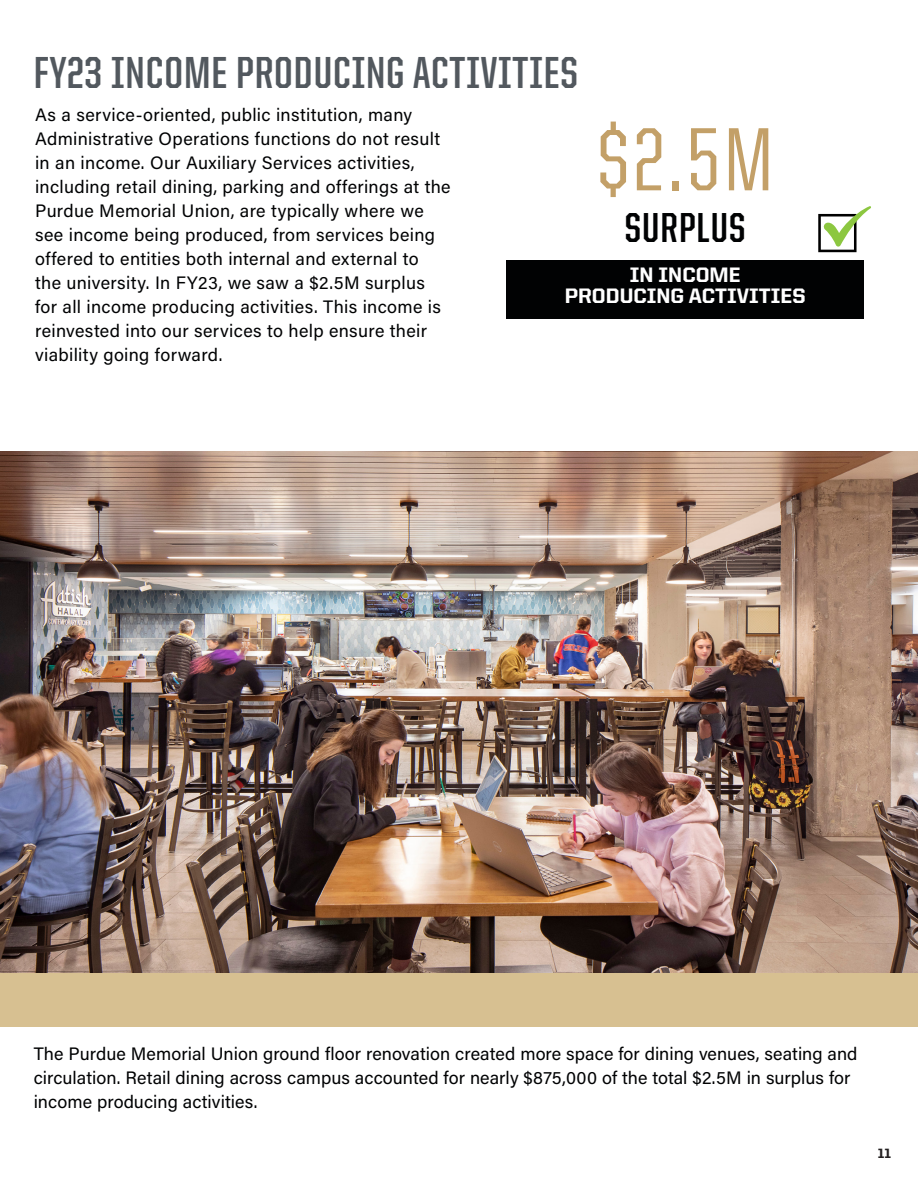
<style>
.page{position:relative;width:918px;height:1188px;background:#fff}
.page>*{position:absolute;margin:0;border:0;box-sizing:border-box;transform-origin:0 0}
.t1{font:500 90px "United Sans Cond";color:#c3a068}
.t2{font:700 45px "United Sans Cond";letter-spacing:.02em;color:#52585e}
.Proof_point_2_-_United_Sans_28{font:700 42px "United Sans Cond";letter-spacing:.025em;color:#010203}
.Body_text_Acumin_Pro_9{font:800 21px/21px "United Sans Reg";color:#fff;text-align:center}
.Body_text_Acumin_Pro_10{font:18px/24px "Acumin Pro";letter-spacing:.015em;color:#010203}
.t3{font:800 13.5px "United Sans Reg";color:#231f20}
</style>
<div class="page">
<div style="left:0;top:973px;width:918px;height:54px;background:#d7c091"></div>
<div style="left:507px;top:260px;width:357px;height:59px;background:#010203"></div>
<svg style="left:818px;top:206px;width:53px;height:46px"></svg>
<img style="left:0;top:452px;width:918px;height:521px">
<h3 class="t2" style="left:34px;top:50px;width:546px">FY23 INCOME PRODUCING ACTIVITIES</h3>
<p class="Body_text_Acumin_Pro_10" style="left:35px;top:102px;width:417px">As a service-oriented, public institution, many Administrative Operations functions do not result in an income. Our Auxiliary Services activities, including retail dining, parking and offerings at the Purdue Memorial Union, are typically where we see income being produced, from services being offered to entities both internal and external to<br>the university. In FY23, we saw a $2.5M surplus for all income producing activities. This income is reinvested into our services to help ensure their viability going forward.</p>
<p class="t1" style="left:597px;top:114px;width:178px">$2.5M</p>
<p class="Proof_point_2_-_United_Sans_28" style="left:625px;top:206px;width:122px">SURPLUS</p>
<p class="Body_text_Acumin_Pro_9" style="left:565px;top:264px;width:242px">IN INCOME<br>PRODUCING ACTIVITIES</p>
<p class="Body_text_Acumin_Pro_10" style="left:34px;top:1041px;width:825px">The Purdue Memorial Union ground floor renovation created more space for dining venues, seating and circulation. Retail dining across campus accounted for nearly $875,000 of the total $2.5M in surplus for income producing activities.</p>
<p class="t3" style="left:878px;top:1146px;width:15px">11</p>
</div>
